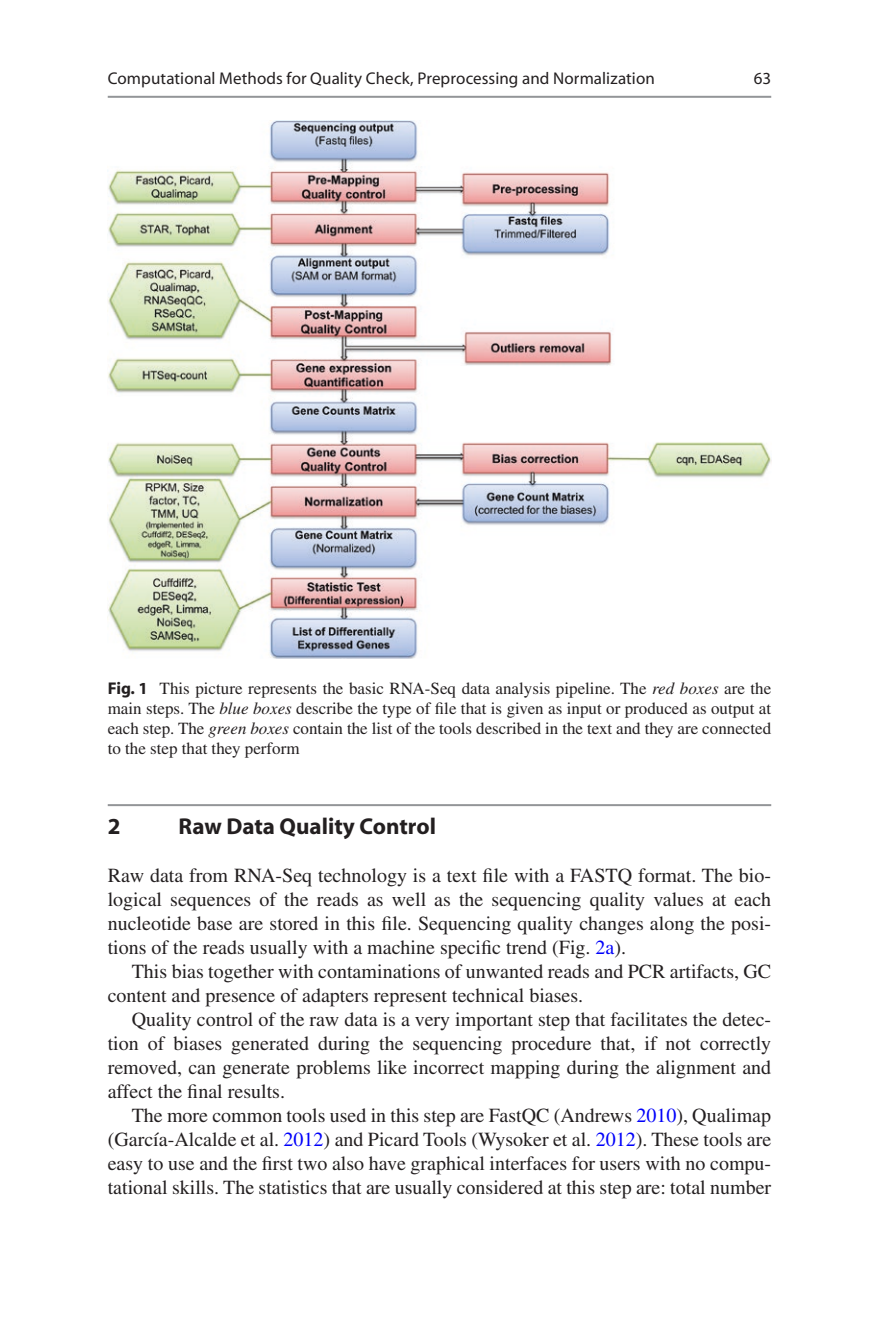
<style>
.page{position:relative;width:879px;height:1333px;background:#fff}
.page>*{position:absolute;margin:0;border:0;box-sizing:border-box;transform-origin:0 0}
.t1{font:700 23px "Srwrgq Vlgmjr Myriad";color:#231f20}
.t2{font:20px/24px "Bksnvs Scqxbs Times";color:#231f20;text-align:justify}
.t3{font:17px/20px "Bksnvs Scqxbs Times";color:#231f20;text-align:justify}
.t4{font:17px "Qkmnyw Bsqvhm Myriad";letter-spacing:.005em;color:#231f20}
.t5{font:17px "Rdvnfq Pdtxrn Myriad";color:#231f20}
.s1{font-family:"Srwrgq Vlgmjr Myriad";font-weight:700}
.s2{font-family:"Vccfnm Nymtwf Times";font-style:italic}
.s3{color:#0000fa}
</style>
<div class="page">
<hr style="left:108px;top:804px;width:663px;height:2px;background:#939598">
<img style="left:108px;top:121px;width:663px;height:537px">
<hr style="left:108px;top:96px;width:663px;height:2px;background:#939598">
<p class="t4" style="left:108px;top:70px;width:549px">Computational Methods for Quality Check, Preprocessing and Normalization</p>
<p class="t5" style="left:754px;top:70px;width:19px">63</p>
<p class="t3" style="left:108px;top:678px;width:665px"><span class="s1">Fig. 1</span> This picture represents the basic RNA-Seq data analysis pipeline. The <span class="s2">red boxes</span> are the main steps. The <span class="s2">blue boxes</span> describe the type of file that is given as input or produced as output at each step. The <span class="s2">green boxes</span> contain the list of the tools described in the text and they are connected to the step that they perform</p>
<p class="t1" style="left:108px;top:814px;width:14px">2</p>
<p class="t1" style="left:179px;top:814px;width:259px">Raw Data Quality Control</p>
<p class="t2" style="left:108px;top:862px;width:665px">Raw data from RNA-Seq technology is a text file with a FASTQ format. The bio&shy;logical sequences of the reads as well as the sequencing quality values at each nucleotide base are stored in this file. Sequencing quality changes along the posi&shy;tions of the reads usually with a machine specific trend (Fig. <span class="s3">2a</span>).</p>
<p class="t2" style="left:108px;top:958px;width:665px;text-indent:24px">This bias together with contaminations of unwanted reads and PCR artifacts, GC content and presence of adapters represent technical biases.</p>
<p class="t2" style="left:108px;top:1006px;width:665px;text-indent:24px">Quality control of the raw data is a very important step that facilitates the detec&shy;tion of biases generated during the sequencing procedure that, if not correctly removed, can generate problems like incorrect mapping during the alignment and affect the final results.</p>
<p class="t2" style="left:108px;top:1102px;width:665px;text-indent:24px">The more common tools used in this step are FastQC (Andrews <span class="s3">2010</span>), Qualimap (García-Alcalde et al. <span class="s3">2012</span>) and Picard Tools (Wysoker et al. <span class="s3">2012</span>). These tools are easy to use and the first two also have graphical interfaces for users with no compu&shy;tational skills. The statistics that are usually considered at this step are: total number</p>
</div>
